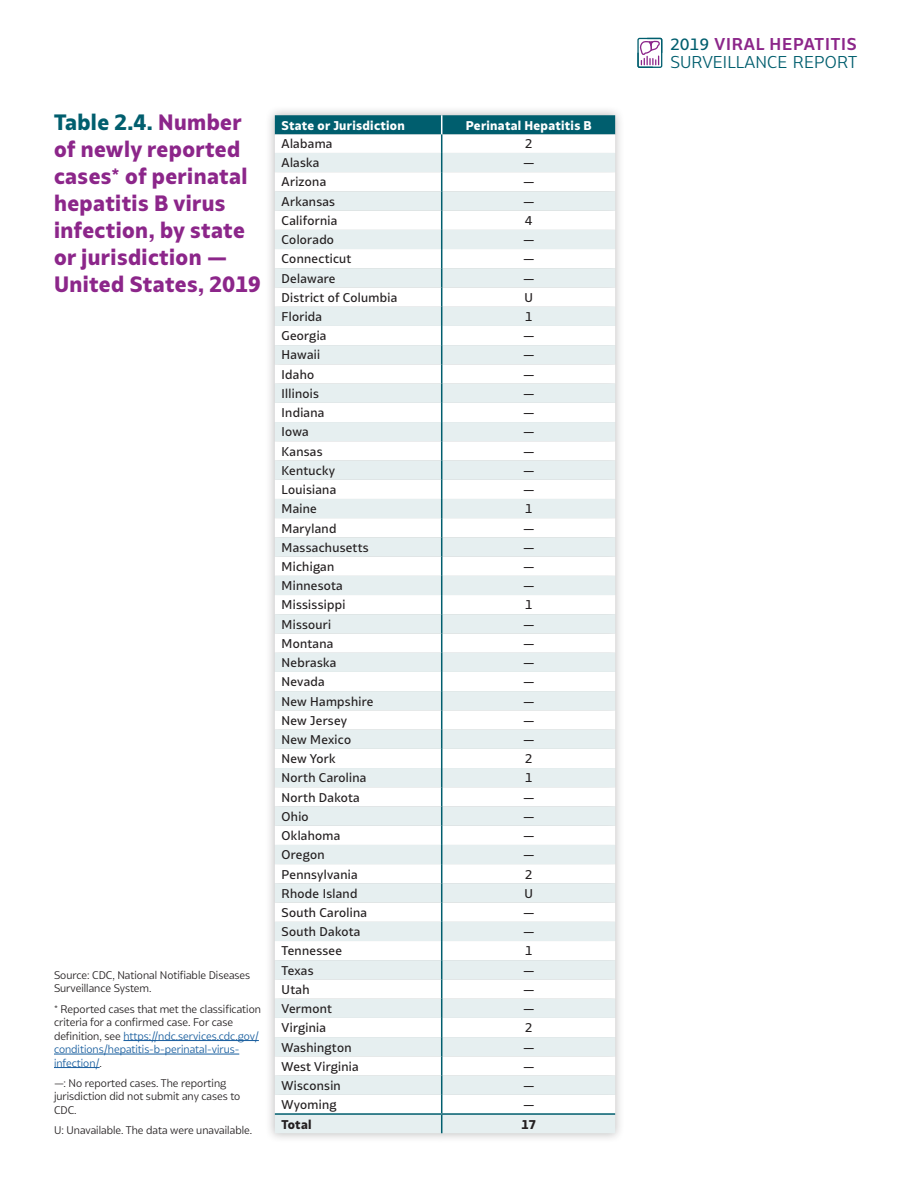
<style>
.page{position:relative;width:918px;height:1188px;background:#fff}
.page>*{position:absolute;margin:0;border:0;box-sizing:border-box;transform-origin:0 0}
.t1{font:800 21px/27px "Bw Glenn Sans";letter-spacing:.02em;color:#8c268a}
.t2{font:16.2px/18px "Bw Glenn Sans";letter-spacing:.01em;color:#005e6e}
.Table_-_States{font:500 12px "Bw Glenn Sans";letter-spacing:.025em;color:#231f20}
.Table_-_States-_Head{font:800 12px "Bw Glenn Sans";letter-spacing:.025em;color:#fff}
.Table_-_States-2{font:800 12px "Bw Glenn Sans";letter-spacing:.025em;color:#231f20}
.footnotes{font:10.5px/13.5px "Bw Glenn Sans";color:#231f20}
.s1{color:#005e6e}
.s2{color:#175d9e}
.s3{font-weight:500;font-size:15.45px}
.s4{font-weight:700;color:#8c268a}
</style>
<div class="page">
<div style="left:265px;top:105px;width:360px;height:1038px;background:#231f20;opacity:.3"></div>
<svg style="left:275px;top:115px;width:340px;height:1018px"></svg>
<hr style="left:275px;top:1113px;width:167px;height:2px;background:#005e6e">
<hr style="left:442px;top:1113px;width:173px;height:2px;background:#005e6e">
<hr style="left:123px;top:1040px;width:136px;height:1px;background:#175d9e">
<hr style="left:54px;top:1054px;width:185px;height:1px;background:#175d9e">
<hr style="left:54px;top:1067px;width:46px;height:1px;background:#175d9e">
<svg style="left:637px;top:38px;width:26px;height:30px"></svg>
<h1 class="t1" style="left:54px;top:108px;width:208px"><span class="s1">Table 2.4.</span> Number of newly reported cases* of perinatal hepatitis B virus infection, by state or jurisdiction —<br>United States, 2019</h1>
<p class="Table_-_States-_Head" style="left:282px;top:118px;width:125px">State or Jurisdiction</p>
<p class="Table_-_States-_Head" style="left:466px;top:118px;width:127px">Perinatal Hepatitis B</p>
<p class="Table_-_States" style="left:282px;top:137px;width:52px">Alabama</p>
<p class="Table_-_States" style="left:525px;top:137px;width:9px">2</p>
<p class="Table_-_States" style="left:282px;top:155px;width:39px">Alaska</p>
<p class="Table_-_States" style="left:523px;top:155px;width:13px">—</p>
<p class="Table_-_States" style="left:282px;top:175px;width:46px">Arizona</p>
<p class="Table_-_States" style="left:523px;top:175px;width:13px">—</p>
<p class="Table_-_States" style="left:282px;top:194px;width:55px">Arkansas</p>
<p class="Table_-_States" style="left:523px;top:194px;width:13px">—</p>
<p class="Table_-_States" style="left:282px;top:213px;width:57px">California</p>
<p class="Table_-_States" style="left:525px;top:213px;width:9px">4</p>
<p class="Table_-_States" style="left:282px;top:232px;width:54px">Colorado</p>
<p class="Table_-_States" style="left:523px;top:232px;width:13px">—</p>
<p class="Table_-_States" style="left:282px;top:252px;width:71px">Connecticut</p>
<p class="Table_-_States" style="left:523px;top:252px;width:13px">—</p>
<p class="Table_-_States" style="left:282px;top:271px;width:55px">Delaware</p>
<p class="Table_-_States" style="left:523px;top:271px;width:13px">—</p>
<p class="Table_-_States" style="left:282px;top:290px;width:117px">District of Columbia</p>
<p class="Table_-_States" style="left:525px;top:290px;width:10px">U</p>
<p class="Table_-_States" style="left:282px;top:309px;width:42px">Florida</p>
<p class="Table_-_States" style="left:525px;top:309px;width:9px">1</p>
<p class="Table_-_States" style="left:282px;top:328px;width:46px">Georgia</p>
<p class="Table_-_States" style="left:523px;top:328px;width:13px">—</p>
<p class="Table_-_States" style="left:282px;top:348px;width:40px">Hawaii</p>
<p class="Table_-_States" style="left:523px;top:348px;width:13px">—</p>
<p class="Table_-_States" style="left:282px;top:367px;width:34px">Idaho</p>
<p class="Table_-_States" style="left:523px;top:367px;width:13px">—</p>
<p class="Table_-_States" style="left:282px;top:386px;width:39px">Illinois</p>
<p class="Table_-_States" style="left:523px;top:386px;width:13px">—</p>
<p class="Table_-_States" style="left:282px;top:405px;width:44px">Indiana</p>
<p class="Table_-_States" style="left:523px;top:405px;width:13px">—</p>
<p class="Table_-_States" style="left:282px;top:425px;width:29px">Iowa</p>
<p class="Table_-_States" style="left:523px;top:425px;width:13px">—</p>
<p class="Table_-_States" style="left:282px;top:444px;width:43px">Kansas</p>
<p class="Table_-_States" style="left:523px;top:444px;width:13px">—</p>
<p class="Table_-_States" style="left:282px;top:463px;width:55px">Kentucky</p>
<p class="Table_-_States" style="left:523px;top:463px;width:13px">—</p>
<p class="Table_-_States" style="left:282px;top:482px;width:56px">Louisiana</p>
<p class="Table_-_States" style="left:523px;top:482px;width:13px">—</p>
<p class="Table_-_States" style="left:282px;top:501px;width:37px">Maine</p>
<p class="Table_-_States" style="left:525px;top:501px;width:9px">1</p>
<p class="Table_-_States" style="left:282px;top:521px;width:56px">Maryland</p>
<p class="Table_-_States" style="left:523px;top:521px;width:13px">—</p>
<p class="Table_-_States" style="left:282px;top:540px;width:89px">Massachusetts</p>
<p class="Table_-_States" style="left:523px;top:540px;width:13px">—</p>
<p class="Table_-_States" style="left:282px;top:559px;width:54px">Michigan</p>
<p class="Table_-_States" style="left:523px;top:559px;width:13px">—</p>
<p class="Table_-_States" style="left:282px;top:578px;width:63px">Minnesota</p>
<p class="Table_-_States" style="left:523px;top:578px;width:13px">—</p>
<p class="Table_-_States" style="left:282px;top:598px;width:65px">Mississippi</p>
<p class="Table_-_States" style="left:525px;top:598px;width:9px">1</p>
<p class="Table_-_States" style="left:282px;top:617px;width:51px">Missouri</p>
<p class="Table_-_States" style="left:523px;top:617px;width:13px">—</p>
<p class="Table_-_States" style="left:282px;top:636px;width:53px">Montana</p>
<p class="Table_-_States" style="left:523px;top:636px;width:13px">—</p>
<p class="Table_-_States" style="left:282px;top:655px;width:56px">Nebraska</p>
<p class="Table_-_States" style="left:523px;top:655px;width:13px">—</p>
<p class="Table_-_States" style="left:282px;top:674px;width:45px">Nevada</p>
<p class="Table_-_States" style="left:523px;top:674px;width:13px">—</p>
<p class="Table_-_States" style="left:282px;top:694px;width:93px">New Hampshire</p>
<p class="Table_-_States" style="left:523px;top:694px;width:13px">—</p>
<p class="Table_-_States" style="left:282px;top:713px;width:67px">New Jersey</p>
<p class="Table_-_States" style="left:523px;top:713px;width:13px">—</p>
<p class="Table_-_States" style="left:282px;top:732px;width:71px">New Mexico</p>
<p class="Table_-_States" style="left:523px;top:732px;width:13px">—</p>
<p class="Table_-_States" style="left:282px;top:751px;width:55px">New York</p>
<p class="Table_-_States" style="left:525px;top:751px;width:9px">2</p>
<p class="Table_-_States" style="left:282px;top:771px;width:86px">North Carolina</p>
<p class="Table_-_States" style="left:525px;top:771px;width:9px">1</p>
<p class="Table_-_States" style="left:282px;top:790px;width:80px">North Dakota</p>
<p class="Table_-_States" style="left:523px;top:790px;width:13px">—</p>
<p class="Table_-_States" style="left:282px;top:809px;width:29px">Ohio</p>
<p class="Table_-_States" style="left:523px;top:809px;width:13px">—</p>
<p class="Table_-_States" style="left:282px;top:828px;width:60px">Oklahoma</p>
<p class="Table_-_States" style="left:523px;top:828px;width:13px">—</p>
<p class="Table_-_States" style="left:282px;top:847px;width:44px">Oregon</p>
<p class="Table_-_States" style="left:523px;top:847px;width:13px">—</p>
<p class="Table_-_States" style="left:282px;top:867px;width:78px">Pennsylvania</p>
<p class="Table_-_States" style="left:525px;top:867px;width:9px">2</p>
<p class="Table_-_States" style="left:282px;top:886px;width:77px">Rhode Island</p>
<p class="Table_-_States" style="left:525px;top:886px;width:10px">U</p>
<p class="Table_-_States" style="left:282px;top:905px;width:87px">South Carolina</p>
<p class="Table_-_States" style="left:523px;top:905px;width:13px">—</p>
<p class="Table_-_States" style="left:282px;top:924px;width:80px">South Dakota</p>
<p class="Table_-_States" style="left:523px;top:924px;width:13px">—</p>
<p class="Table_-_States" style="left:282px;top:944px;width:62px">Tennessee</p>
<p class="Table_-_States" style="left:525px;top:944px;width:9px">1</p>
<p class="Table_-_States" style="left:282px;top:963px;width:34px">Texas</p>
<p class="Table_-_States" style="left:523px;top:963px;width:13px">—</p>
<p class="Table_-_States" style="left:282px;top:982px;width:29px">Utah</p>
<p class="Table_-_States" style="left:523px;top:982px;width:13px">—</p>
<p class="Table_-_States" style="left:282px;top:1001px;width:52px">Vermont</p>
<p class="Table_-_States" style="left:523px;top:1001px;width:13px">—</p>
<p class="Table_-_States" style="left:282px;top:1021px;width:46px">Virginia</p>
<p class="Table_-_States" style="left:525px;top:1021px;width:9px">2</p>
<p class="Table_-_States" style="left:282px;top:1040px;width:71px">Washington</p>
<p class="Table_-_States" style="left:523px;top:1040px;width:13px">—</p>
<p class="Table_-_States" style="left:282px;top:1059px;width:79px">West Virginia</p>
<p class="Table_-_States" style="left:523px;top:1059px;width:13px">—</p>
<p class="Table_-_States" style="left:282px;top:1078px;width:61px">Wisconsin</p>
<p class="Table_-_States" style="left:523px;top:1078px;width:13px">—</p>
<p class="Table_-_States" style="left:282px;top:1097px;width:57px">Wyoming</p>
<p class="Table_-_States" style="left:523px;top:1097px;width:13px">—</p>
<p class="Table_-_States-2" style="left:282px;top:1117px;width:31px">Total</p>
<p class="Table_-_States-2" style="left:522px;top:1117px;width:16px">17</p>
<p class="footnotes" style="left:54px;top:968px;width:198px">Source: CDC, National Notifiable Diseases<br>Surveillance System.</p>
<p class="footnotes" style="left:54px;top:1002px;width:208px">* Reported cases that met the classification criteria for a confirmed case. For case definition, see <span class="s2">https://ndc.services.cdc.gov/ conditions/hepatitis-b-perinatal-virus&shy;infection/</span>.</p>
<p class="footnotes" style="left:54px;top:1076px;width:188px">—: No reported cases. The reporting jurisdiction did not submit any cases to<br>CDC.</p>
<p class="footnotes" style="left:54px;top:1123px;width:200px">U: Unavailable. The data were unavailable.</p>
<p class="t2" style="left:671px;top:35px;width:188px"><span class="s3">2019</span> <span class="s4">VIRAL HEPATITIS<br></span>SURVEILLANCE REPORT</p>
</div>
